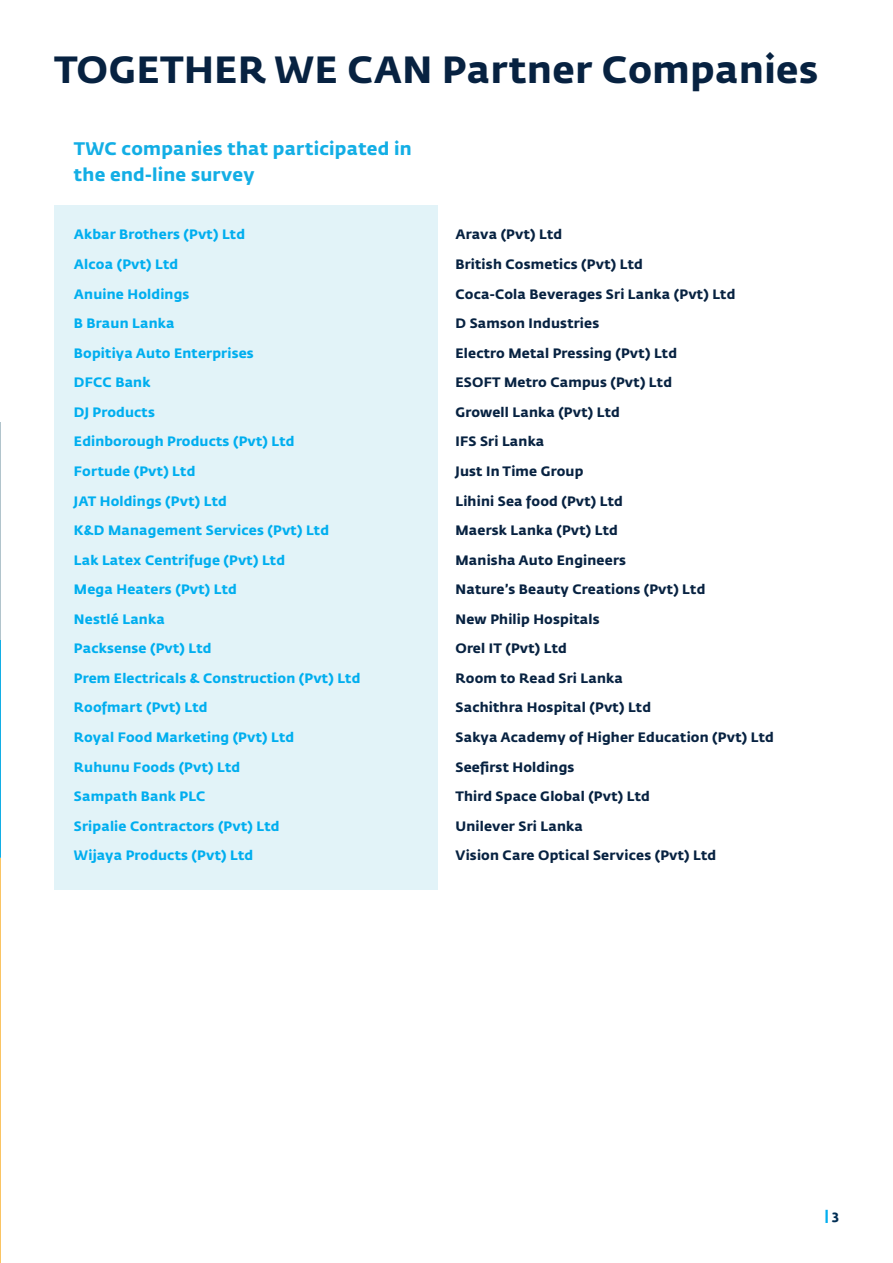
<style>
.page{position:relative;width:893px;height:1263px;background:#fff}
.page>*{position:absolute;margin:0;border:0;box-sizing:border-box;transform-origin:0 0}
.Body_Subheads{font:700 37.5px "Fedra Sans Std";letter-spacing:.01em;color:#072241}
.Body_Subheads-2{font:700 18px/25.5px "Fedra Sans Std";letter-spacing:.01em;color:#13aee5}
.Body_Subheads-3{font:700 13.5px "Fedra Sans Std";letter-spacing:.01em;color:#072241}
.Body_Subheads-4{font:700 13.5px "Fedra Sans Std";letter-spacing:.01em;color:#00aeef}
.s1{color:#002e54}
</style>
<div class="page">
<hr style="left:0;top:422px;width:1px;height:218px;background:#b1c4cc">
<hr style="left:0;top:640px;width:1px;height:218px;background:#13aee5">
<svg style="left:0;top:857px;width:1px;height:406px"></svg>
<div style="left:54px;top:206px;width:383px;height:684px;background:#e2f3f8"></div>
<p class="Body_Subheads" style="left:54px;top:46px;width:766px">TOGETHER WE CAN Partner Companies</p>
<p class="Body_Subheads-2" style="left:74px;top:136px;width:339px">TWC companies that participated in the end-line survey</p>
<p class="Body_Subheads-4" style="left:74px;top:226px;width:173px">Akbar Brothers (Pvt) Ltd</p>
<p class="Body_Subheads-4" style="left:74px;top:256px;width:106px">Alcoa (Pvt) Ltd</p>
<p class="Body_Subheads-4" style="left:74px;top:285px;width:117px">Anuine Holdings</p>
<p class="Body_Subheads-4" style="left:74px;top:315px;width:102px">B Braun Lanka</p>
<p class="Body_Subheads-4" style="left:74px;top:344px;width:181px">Bopitiya Auto Enterprises</p>
<p class="Body_Subheads-4" style="left:74px;top:374px;width:78px">DFCC Bank</p>
<p class="Body_Subheads-4" style="left:74px;top:404px;width:83px">DJ Products</p>
<p class="Body_Subheads-4" style="left:74px;top:433px;width:222px">Edinborough Products (Pvt) Ltd</p>
<p class="Body_Subheads-4" style="left:74px;top:463px;width:123px">Fortude (Pvt) Ltd</p>
<p class="Body_Subheads-4" style="left:74px;top:492px;width:154px">JAT Holdings (Pvt) Ltd</p>
<p class="Body_Subheads-4" style="left:74px;top:522px;width:257px">K&amp;D Management Services (Pvt) Ltd</p>
<p class="Body_Subheads-4" style="left:74px;top:551px;width:213px">Lak Latex Centrifuge (Pvt) Ltd</p>
<p class="Body_Subheads-4" style="left:74px;top:581px;width:165px">Mega Heaters (Pvt) Ltd</p>
<p class="Body_Subheads-4" style="left:74px;top:611px;width:92px">Nestlé Lanka</p>
<p class="Body_Subheads-4" style="left:74px;top:640px;width:139px">Packsense (Pvt) Ltd</p>
<p class="Body_Subheads-4" style="left:74px;top:670px;width:288px">Prem Electricals &amp; Construction (Pvt) Ltd</p>
<p class="Body_Subheads-4" style="left:74px;top:699px;width:135px">Roofmart (Pvt) Ltd</p>
<p class="Body_Subheads-4" style="left:74px;top:729px;width:222px">Royal Food Marketing (Pvt) Ltd</p>
<p class="Body_Subheads-4" style="left:74px;top:758px;width:168px">Ruhunu Foods (Pvt) Ltd</p>
<p class="Body_Subheads-4" style="left:74px;top:788px;width:133px">Sampath Bank PLC</p>
<p class="Body_Subheads-4" style="left:74px;top:817px;width:207px">Sripalie Contractors (Pvt) Ltd</p>
<p class="Body_Subheads-4" style="left:74px;top:847px;width:181px">Wijaya Products (Pvt) Ltd</p>
<p class="Body_Subheads-3" style="left:455px;top:226px;width:108px">Arava (Pvt) Ltd</p>
<p class="Body_Subheads-3" style="left:455px;top:256px;width:189px">British Cosmetics (Pvt) Ltd</p>
<p class="Body_Subheads-3" style="left:455px;top:285px;width:281px">Coca-Cola Beverages Sri Lanka (Pvt) Ltd</p>
<p class="Body_Subheads-3" style="left:455px;top:315px;width:145px">D Samson Industries</p>
<p class="Body_Subheads-3" style="left:455px;top:344px;width:223px">Electro Metal Pressing (Pvt) Ltd</p>
<p class="Body_Subheads-3" style="left:455px;top:374px;width:218px">ESOFT Metro Campus (Pvt) Ltd</p>
<p class="Body_Subheads-3" style="left:455px;top:404px;width:166px">Growell Lanka (Pvt) Ltd</p>
<p class="Body_Subheads-3" style="left:455px;top:433px;width:90px">IFS Sri Lanka</p>
<p class="Body_Subheads-3" style="left:455px;top:463px;width:129px">Just In Time Group</p>
<p class="Body_Subheads-3" style="left:455px;top:492px;width:169px">Lihini Sea food (Pvt) Ltd</p>
<p class="Body_Subheads-3" style="left:455px;top:522px;width:164px">Maersk Lanka (Pvt) Ltd</p>
<p class="Body_Subheads-3" style="left:455px;top:551px;width:172px">Manisha Auto Engineers</p>
<p class="Body_Subheads-3" style="left:455px;top:581px;width:251px">Nature’s Beauty Creations (Pvt) Ltd</p>
<p class="Body_Subheads-3" style="left:455px;top:611px;width:146px">New Philip Hospitals</p>
<p class="Body_Subheads-3" style="left:455px;top:640px;width:113px">Orel IT (Pvt) Ltd</p>
<p class="Body_Subheads-3" style="left:455px;top:670px;width:169px">Room to Read Sri Lanka</p>
<p class="Body_Subheads-3" style="left:455px;top:699px;width:197px">Sachithra Hospital (Pvt) Ltd</p>
<p class="Body_Subheads-3" style="left:455px;top:729px;width:320px">Sakya Academy of Higher Education (Pvt) Ltd</p>
<p class="Body_Subheads-3" style="left:455px;top:758px;width:121px">Seefirst Holdings</p>
<p class="Body_Subheads-3" style="left:455px;top:788px;width:196px">Third Space Global (Pvt) Ltd</p>
<p class="Body_Subheads-3" style="left:455px;top:817px;width:129px">Unilever Sri Lanka</p>
<p class="Body_Subheads-3" style="left:455px;top:847px;width:262px">Vision Care Optical Services (Pvt) Ltd</p>
<p class="Body_Subheads-4" style="left:825px;top:1206px;width:16px">| <span class="s1">3</span></p>
</div>
